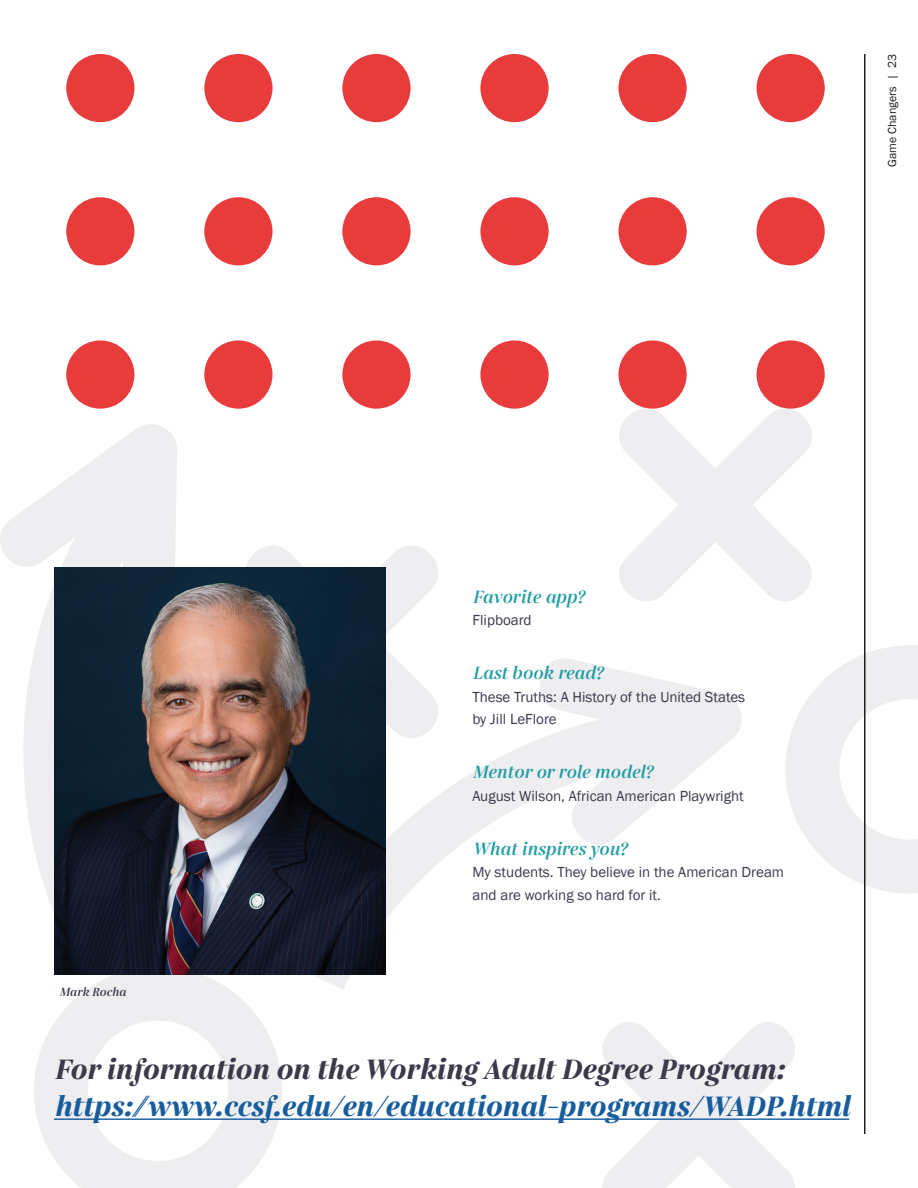
<style>
.page{position:relative;width:918px;height:1188px;background:#fff}
.page>*{position:absolute;margin:0;border:0;box-sizing:border-box;transform-origin:0 0}
.t1{font:italic 700 28.5px "Gabriela";color:#175d9e}
.t2{font:italic 700 28.5px "Gabriela";color:#3c394b}
.t3{font:italic 600 18px "Gabriela";color:#229da4}
.t4{font:15px/22.5px "Franklin Gothic";color:#3c394b}
.t5{font:12px "Franklin Gothic";color:#231f20}
.t6{font:italic 600 12px "Gabriela";color:#3c394b}
</style>
<div class="page">
<svg style="left:296px;top:658px;width:445px;height:331px"></svg>
<svg style="left:0;top:424px;width:177px;height:488px;fill:#eeeef0"></svg>
<svg style="left:246px;top:545px;width:203px;height:193px"></svg>
<svg style="left:602px;top:1022px;width:193px;height:166px"></svg>
<svg style="left:619px;top:409px;width:193px;height:192px"></svg>
<svg style="left:785px;top:645px;width:133px;height:249px"></svg>
<svg style="left:34px;top:974px;width:248px;height:214px;fill:#eeeef0"></svg>
<hr style="left:864px;top:54px;width:2px;height:1080px;background:#231f20">
<div style="left:757px;top:340px;width:68px;height:69px;background:#e73b3c;border-radius:50%"></div>
<div style="left:618px;top:340px;width:69px;height:69px;background:#e73b3c;border-radius:50%"></div>
<div style="left:480px;top:340px;width:69px;height:69px;background:#e73b3c;border-radius:50%"></div>
<div style="left:342px;top:340px;width:69px;height:69px;background:#e73b3c;border-radius:50%"></div>
<div style="left:204px;top:340px;width:69px;height:69px;background:#e73b3c;border-radius:50%"></div>
<div style="left:66px;top:340px;width:68px;height:69px;background:#e73b3c;border-radius:50%"></div>
<div style="left:757px;top:197px;width:68px;height:68px;background:#e73b3c;border-radius:50%"></div>
<div style="left:618px;top:197px;width:69px;height:68px;background:#e73b3c;border-radius:50%"></div>
<div style="left:480px;top:197px;width:69px;height:68px;background:#e73b3c;border-radius:50%"></div>
<div style="left:342px;top:197px;width:69px;height:68px;background:#e73b3c;border-radius:50%"></div>
<div style="left:204px;top:197px;width:69px;height:68px;background:#e73b3c;border-radius:50%"></div>
<div style="left:66px;top:197px;width:68px;height:68px;background:#e73b3c;border-radius:50%"></div>
<div style="left:757px;top:54px;width:68px;height:68px;background:#e73b3c;border-radius:50%"></div>
<div style="left:618px;top:54px;width:69px;height:68px;background:#e73b3c;border-radius:50%"></div>
<div style="left:480px;top:54px;width:69px;height:68px;background:#e73b3c;border-radius:50%"></div>
<div style="left:342px;top:54px;width:69px;height:68px;background:#e73b3c;border-radius:50%"></div>
<div style="left:204px;top:54px;width:69px;height:68px;background:#e73b3c;border-radius:50%"></div>
<div style="left:66px;top:54px;width:68px;height:68px;background:#e73b3c;border-radius:50%"></div>
<hr style="left:54px;top:1118px;width:795px;height:2px;background:#175d9e">
<img style="left:54px;top:567px;width:332px;height:407px">
<p class="t5" style="left:885px;top:167px;width:115px;rotate:-90deg">Game Changers | 23</p>
<p class="t6" style="left:60px;top:985px;width:68px">Mark Rocha</p>
<p class="t3" style="left:472px;top:585px;width:114px">Favorite app?</p>
<p class="t4" style="left:472px;top:609px;width:61px">Flipboard</p>
<p class="t3" style="left:472px;top:662px;width:132px">Last book read?</p>
<p class="t4" style="left:472px;top:686px;width:274px">These Truths: A History of the United States by Jill LeFlore</p>
<p class="t3" style="left:472px;top:761px;width:182px">Mentor or role model?</p>
<p class="t4" style="left:472px;top:785px;width:273px">August Wilson, African American Playwright</p>
<p class="t3" style="left:472px;top:837px;width:156px">What inspires you?</p>
<p class="t4" style="left:472px;top:861px;width:313px">My students. They believe in the American Dream and are working so hard for it.</p>
<h1 class="t2" style="left:54px;top:1052px;width:732px">For information on the Working Adult Degree Program:</h1>
<h1 class="t1" style="left:54px;top:1089px;width:797px">https://www.ccsf.edu/en/educational-programs/WADP.html</h1>
</div>
